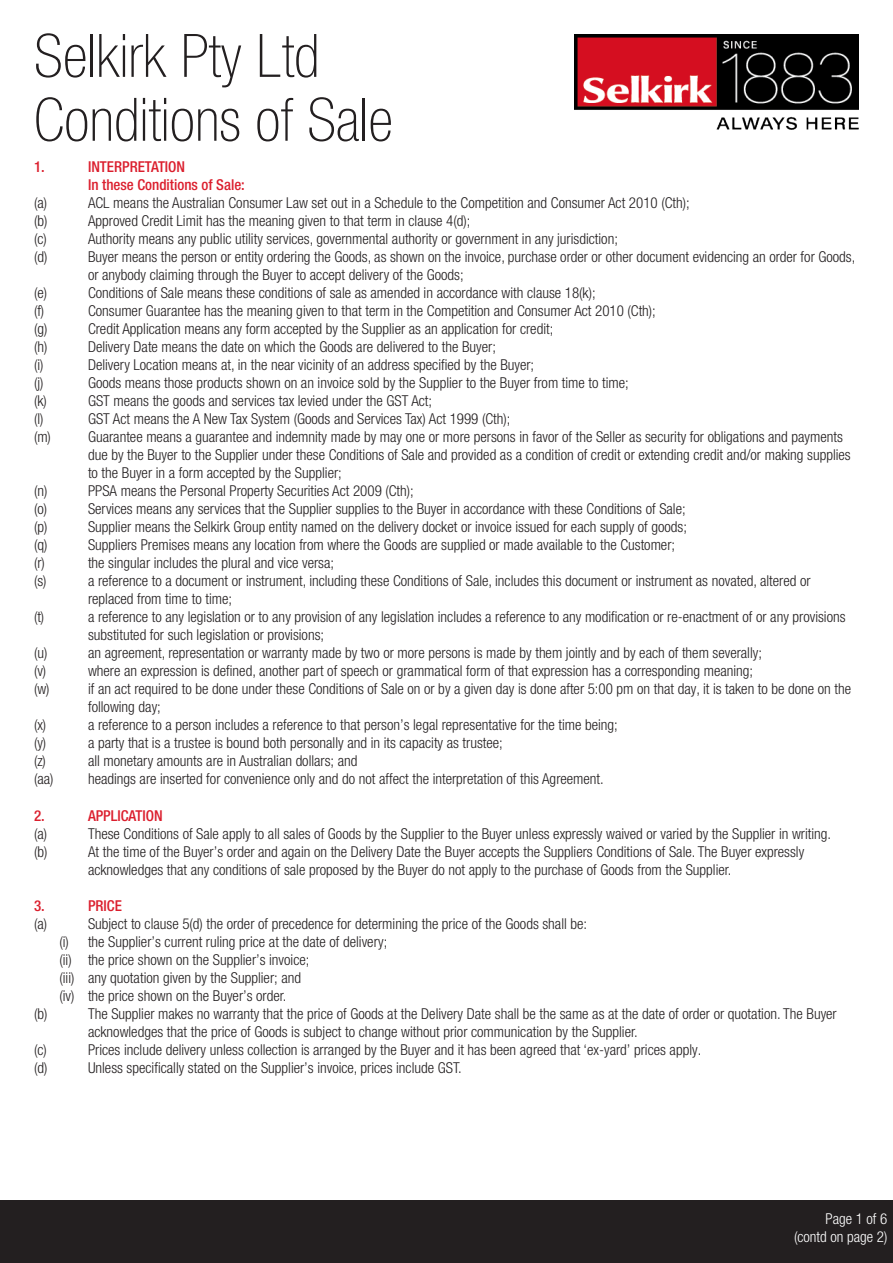
<style>
.page{position:relative;width:893px;height:1263px;background:#fff}
.page>*{position:absolute;margin:0;border:0;box-sizing:border-box;transform-origin:0 0}
.Main_Heading{font:100 condensed 60px "Helvetica Neue LT Pro";color:#231f20}
.Heading{font:300 condensed 15px/18px "Helvetica Neue LT Pro";color:#231f20}
.Heading-2{font:500 condensed 15px "Helvetica Neue LT Pro";color:#db1e2d}
.t1{font:300 condensed 15px "Helvetica Neue LT Std";color:#fff}
.s1{font-family:"Myriad Pro";font-weight:400;font-stretch:normal;font-size:18px;color:#231f20}
.s2{font-size:18px;color:#231f20}
</style>
<div class="page">
<img style="left:575px;top:34px;width:284px;height:96px">
<div style="left:0;top:1200px;width:893px;height:63px;background:#231f20"></div>
<p class="Main_Heading" style="left:34px;top:22px;width:287px">Selkirk Pty Ltd</p>
<p class="Main_Heading" style="left:34px;top:86px;width:360px">Conditions of Sale</p>
<p class="Heading-2" style="left:34px;top:158px;width:12px">1.</p>
<p class="Heading-2" style="left:88px;top:158px;width:99px">INTERPRETATION</p>
<p class="Heading-2" style="left:88px;top:176px;width:158px">In these Conditions of Sale:</p>
<p class="Heading" style="left:34px;top:194px;width:15px">(a)</p>
<p class="Heading" style="left:88px;top:194px;width:603px">ACL means the Australian Consumer Law set out in a Schedule to the Competition and Consumer Act 2010 (Cth);</p>
<p class="Heading" style="left:34px;top:212px;width:15px">(b)</p>
<p class="Heading" style="left:88px;top:212px;width:384px">Approved Credit Limit has the meaning given to that term in clause 4(d);</p>
<p class="Heading" style="left:34px;top:230px;width:14px">(c)</p>
<p class="Heading" style="left:88px;top:230px;width:531px">Authority means any public utility services, governmental authority or government in any jurisdiction;</p>
<p class="Heading" style="left:34px;top:248px;width:15px">(d)</p>
<p class="Heading" style="left:88px;top:248px;width:769px">Buyer means the person or entity ordering the Goods, as shown on the invoice, purchase order or other document evidencing an order for Goods, or anybody claiming through the Buyer to accept delivery of the Goods;</p>
<p class="Heading" style="left:34px;top:284px;width:15px">(e)</p>
<p class="Heading" style="left:88px;top:284px;width:509px">Conditions of Sale means these conditions of sale as amended in accordance with clause 18(k);</p>
<p class="Heading" style="left:34px;top:302px;width:12px">(f)</p>
<p class="Heading" style="left:88px;top:302px;width:569px">Consumer Guarantee has the meaning given to that term in the Competition and Consumer Act 2010 (Cth);</p>
<p class="Heading" style="left:34px;top:320px;width:15px">(g)</p>
<p class="Heading" style="left:88px;top:320px;width:467px">Credit Application means any form accepted by the Supplier as an application for credit;</p>
<p class="Heading" style="left:34px;top:338px;width:15px">(h)</p>
<p class="Heading" style="left:88px;top:338px;width:409px">Delivery Date means the date on which the Goods are delivered to the Buyer;</p>
<p class="Heading" style="left:34px;top:356px;width:11px">(i)</p>
<p class="Heading" style="left:88px;top:356px;width:448px">Delivery Location means at, in the near vicinity of an address specified by the Buyer;</p>
<p class="Heading" style="left:34px;top:374px;width:11px">(j)</p>
<p class="Heading" style="left:88px;top:374px;width:542px">Goods means those products shown on an invoice sold by the Supplier to the Buyer from time to time;</p>
<p class="Heading" style="left:34px;top:392px;width:14px">(k)</p>
<p class="Heading" style="left:88px;top:392px;width:346px">GST means the goods and services tax levied under the GST Act;</p>
<p class="Heading" style="left:34px;top:410px;width:11px">(l)</p>
<p class="Heading" style="left:88px;top:410px;width:424px">GST Act means the A New Tax System (Goods and Services Tax) Act 1999 (Cth);</p>
<p class="Heading" style="left:34px;top:428px;width:18px">(m)</p>
<p class="Heading" style="left:88px;top:428px;width:764px">Guarantee means a guarantee and indemnity made by may one or more persons in favor of the Seller as security for obligations and payments due by the Buyer to the Supplier under these Conditions of Sale and provided as a condition of credit or extending credit and/or making supplies to the Buyer in a form accepted by the Supplier;</p>
<p class="Heading" style="left:34px;top:482px;width:15px">(n)</p>
<p class="Heading" style="left:88px;top:482px;width:327px">PPSA means the Personal Property Securities Act 2009 (Cth);</p>
<p class="Heading" style="left:34px;top:500px;width:15px">(o)</p>
<p class="Heading" style="left:88px;top:500px;width:599px">Services means any services that the Supplier supplies to the Buyer in accordance with these Conditions of Sale;</p>
<p class="Heading" style="left:34px;top:518px;width:15px">(p)</p>
<p class="Heading" style="left:88px;top:518px;width:600px">Supplier means the Selkirk Group entity named on the delivery docket or invoice issued for each supply of goods;</p>
<p class="Heading" style="left:34px;top:536px;width:15px">(q)</p>
<p class="Heading" style="left:88px;top:536px;width:589px">Suppliers Premises means any location from where the Goods are supplied or made available to the Customer;</p>
<p class="Heading" style="left:34px;top:554px;width:12px">(r)</p>
<p class="Heading" style="left:88px;top:554px;width:248px">the singular includes the plural and vice versa;</p>
<p class="Heading" style="left:34px;top:572px;width:14px">(s)</p>
<p class="Heading" style="left:88px;top:572px;width:724px">a reference to a document or instrument, including these Conditions of Sale, includes this document or instrument as novated, altered or replaced from time to time;</p>
<p class="Heading" style="left:34px;top:608px;width:12px">(t)</p>
<p class="Heading" style="left:88px;top:608px;width:759px">a reference to any legislation or to any provision of any legislation includes a reference to any modification or re-enactment of or any provisions substituted for such legislation or provisions;</p>
<p class="Heading" style="left:34px;top:644px;width:15px">(u)</p>
<p class="Heading" style="left:88px;top:644px;width:675px">an agreement, representation or warranty made by two or more persons is made by them jointly and by each of them severally;</p>
<p class="Heading" style="left:34px;top:662px;width:14px">(v)</p>
<p class="Heading" style="left:88px;top:662px;width:667px">where an expression is defined, another part of speech or grammatical form of that expression has a corresponding meaning;</p>
<p class="Heading" style="left:34px;top:680px;width:17px">(w)</p>
<p class="Heading" style="left:88px;top:680px;width:765px">if an act required to be done under these Conditions of Sale on or by a given day is done after 5:00 pm on that day, it is taken to be done on the following day;</p>
<p class="Heading" style="left:34px;top:716px;width:14px">(x)</p>
<p class="Heading" style="left:88px;top:716px;width:531px">a reference to a person includes a reference to that person’s legal representative for the time being;</p>
<p class="Heading" style="left:34px;top:734px;width:14px">(y)</p>
<p class="Heading" style="left:88px;top:734px;width:416px">a party that is a trustee is bound both personally and in its capacity as trustee;</p>
<p class="Heading" style="left:34px;top:752px;width:13px">(z)</p>
<p class="Heading" style="left:88px;top:752px;width:271px">all monetary amounts are in Australian dollars; and</p>
<p class="Heading" style="left:34px;top:770px;width:571px">(aa) headings are inserted for convenience only and do not affect the interpretation of this Agreement.</p>
<p class="Heading-2" style="left:34px;top:806px;width:12px">2.</p>
<p class="Heading-2" style="left:88px;top:806px;width:76px">APPLICATION</p>
<p class="Heading" style="left:34px;top:824px;width:15px">(a)</p>
<p class="Heading" style="left:88px;top:824px;width:745px">These Conditions of Sale apply to all sales of Goods by the Supplier to the Buyer unless expressly waived or varied by the Supplier in writing.</p>
<p class="Heading" style="left:34px;top:842px;width:15px">(b)</p>
<p class="Heading" style="left:88px;top:842px;width:718px">At the time of the Buyer’s order and again on the Delivery Date the Buyer accepts the Suppliers Conditions of Sale. The Buyer expressly acknowledges that any conditions of sale proposed by the Buyer do not apply to the purchase of Goods from the Supplier.</p>
<p class="Heading-2" style="left:34px;top:896px;width:12px">3.</p>
<p class="Heading-2" style="left:88px;top:896px;width:35px">PRICE</p>
<p class="Heading" style="left:34px;top:914px;width:15px">(a)</p>
<p class="Heading" style="left:88px;top:914px;width:501px">Subject to clause 5(d) the order of precedence for determining the price of the Goods shall be:</p>
<p class="Heading" style="left:60px;top:932px;width:329px">(i) the Supplier’s current ruling price at the date of delivery;</p>
<p class="Heading" style="left:60px;top:950px;width:251px">(ii) the price shown on the Supplier’s invoice;</p>
<p class="Heading" style="left:60px;top:968px;width:243px">(iii) any quotation given by the Supplier; and</p>
<p class="Heading" style="left:60px;top:986px;width:228px">(iv) the price shown on the Buyer’s order.</p>
<p class="Heading" style="left:34px;top:1004px;width:15px">(b)</p>
<p class="Heading" style="left:88px;top:1004px;width:750px">The Supplier makes no warranty that the price of Goods at the Delivery Date shall be the same as at the date of order or quotation. The Buyer acknowledges that the price of Goods is subject to change without prior communication by the Supplier.</p>
<p class="Heading" style="left:34px;top:1040px;width:14px">(c)</p>
<p class="Heading" style="left:88px;top:1040px;width:615px">Prices include delivery unless collection is arranged by the Buyer and it has been agreed that ‘ex-yard’ prices apply.</p>
<p class="Heading" style="left:34px;top:1058px;width:15px">(d)</p>
<p class="Heading" style="left:88px;top:1058px;width:375px">Unless specifically stated on the Supplier’s invoice, prices include GST.</p>
<p class="t1" style="left:764px;top:1210px;width:125px"><span class="s1">1.</span> <span class="s2">Page</span> Page 1 of 6</p>
<p class="t1" style="left:768px;top:1228px;width:120px"><span class="s1">2.</span> (contd on page 2)</p>
</div>
